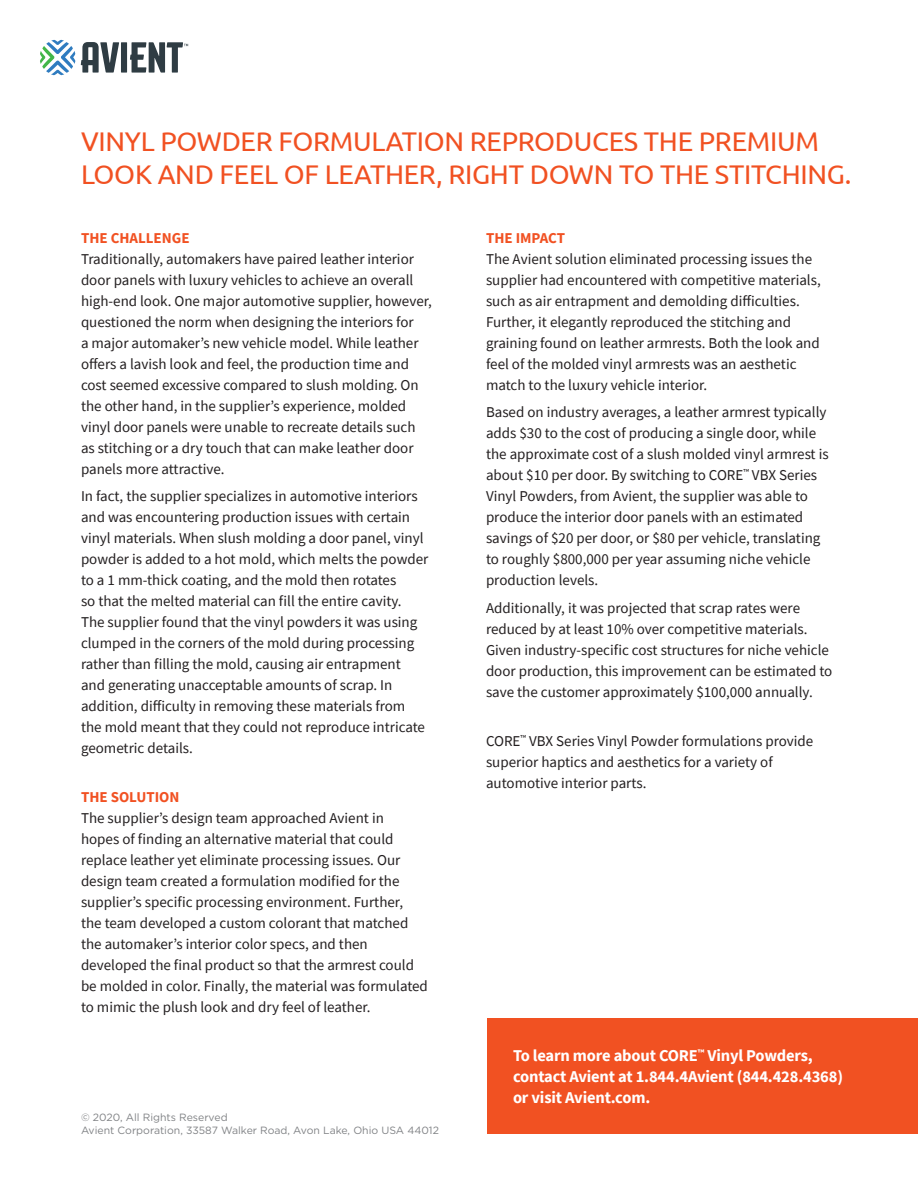
<style>
.page{position:relative;width:918px;height:1188px;background:#fff}
.page>*{position:absolute;margin:0;border:0;box-sizing:border-box;transform-origin:0 0}
.t1{font:27px/32.4px "Ubuntu";letter-spacing:-.01em;color:#f15122}
.t2{font:700 16.5px/21px "Source Sans Pro";letter-spacing:-.01em;color:#fff}
.t3{font:15px/21px "Source Sans Pro";color:#231f20}
.t4{font:700 15px "Source Sans Pro";color:#f15122}
.t5{font:10.5px/12.6px "Gotham";color:#808285}
</style>
<div class="page">
<div style="left:487px;top:1018px;width:431px;height:116px;background:#f15122"></div>
<svg style="left:40px;top:40px;width:35px;height:35px"></svg>
<svg style="left:81px;top:42px;width:107px;height:31px"></svg>
<p class="t1" style="left:81px;top:125px;width:772px">VINYL POWDER FORMULATION REPRODUCES THE PREMIUM<br>LOOK AND FEEL OF LEATHER, RIGHT DOWN TO THE STITCHING.</p>
<p class="t4" style="left:81px;top:227px;width:110px">THE CHALLENGE</p>
<p class="t3" style="left:81px;top:248px;width:352px">Traditionally, automakers have paired leather interior door panels with luxury vehicles to achieve an overall high-end look. One major automotive supplier, however, questioned the norm when designing the interiors for<br>a major automaker’s new vehicle model. While leather offers a lavish look and feel, the production time and cost seemed excessive compared to slush molding. On the other hand, in the supplier’s experience, molded vinyl door panels were unable to recreate details such as stitching or a dry touch that can make leather door panels more attractive.</p>
<p class="t3" style="left:81px;top:486px;width:349px">In fact, the supplier specializes in automotive interiors and was encountering production issues with certain vinyl materials. When slush molding a door panel, vinyl powder is added to a hot mold, which melts the powder to a 1 mm-thick coating, and the mold then rotates<br>so that the melted material can fill the entire cavity.<br>The supplier found that the vinyl powders it was using clumped in the corners of the mold during processing rather than filling the mold, causing air entrapment and generating unacceptable amounts of scrap. In addition, difficulty in removing these materials from the mold meant that they could not reproduce intricate geometric details.</p>
<p class="t4" style="left:81px;top:787px;width:100px">THE SOLUTION</p>
<p class="t3" style="left:81px;top:807px;width:348px">The supplier’s design team approached Avient in<br>hopes of finding an alternative material that could replace leather yet eliminate processing issues. Our design team created a formulation modified for the supplier’s specific processing environment. Further,<br>the team developed a custom colorant that matched the automaker’s interior color specs, and then developed the final product so that the armrest could be molded in color. Finally, the material was formulated to mimic the plush look and dry feel of leather.</p>
<p class="t5" style="left:81px;top:1111px;width:359px">© 2020, All Rights Reserved<br>Avient Corporation, 33587 Walker Road, Avon Lake, Ohio USA 44012</p>
<p class="t4" style="left:486px;top:227px;width:81px">THE IMPACT</p>
<p class="t3" style="left:486px;top:248px;width:336px">The Avient solution eliminated processing issues the supplier had encountered with competitive materials, such as air entrapment and demolding difficulties.<br>Further, it elegantly reproduced the stitching and graining found on leather armrests. Both the look and feel of the molded vinyl armrests was an aesthetic match to the luxury vehicle interior.</p>
<p class="t3" style="left:486px;top:402px;width:344px">Based on industry averages, a leather armrest typically adds $30 to the cost of producing a single door, while the approximate cost of a slush molded vinyl armrest is about $10 per door. By switching to CORE<sup>™</sup> VBX Series Vinyl Powders, from Avient, the supplier was able to produce the interior door panels with an estimated savings of $20 per door, or $80 per vehicle, translating to roughly $800,000 per year assuming niche vehicle production levels.</p>
<p class="t3" style="left:486px;top:597px;width:348px">Additionally, it was projected that scrap rates were reduced by at least 10% over competitive materials.<br>Given industry-specific cost structures for niche vehicle door production, this improvement can be estimated to save the customer approximately $100,000 annually.</p>
<p class="t3" style="left:486px;top:730px;width:329px">CORE<sup>™</sup> VBX Series Vinyl Powder formulations provide superior haptics and aesthetics for a variety of automotive interior parts.</p>
<p class="t2" style="left:513px;top:1045px;width:332px">To learn more about CORE<sup>™</sup> Vinyl Powders, contact Avient at 1.844.4Avient (844.428.4368) or visit Avient.com.</p>
</div>
